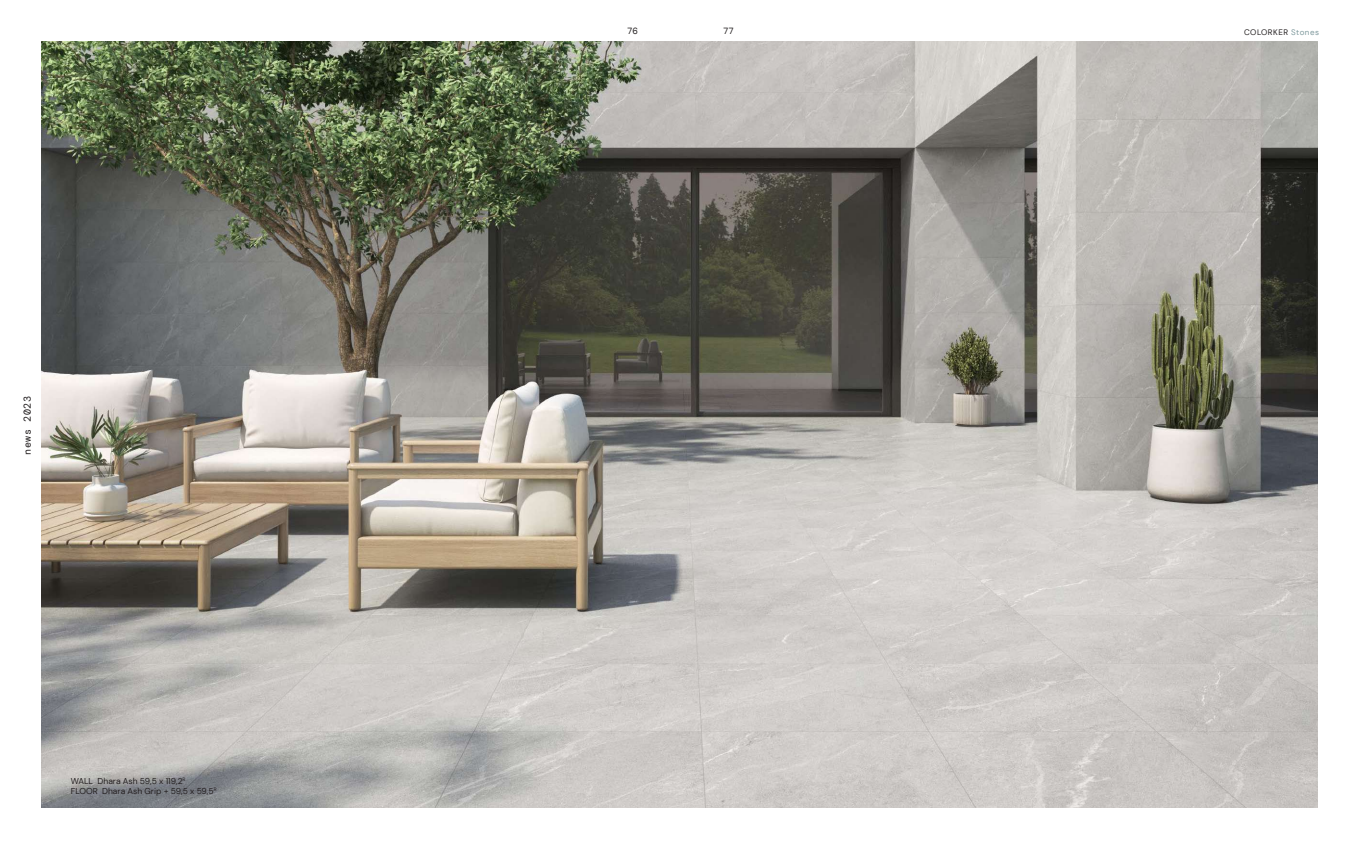
<style>
.page{position:relative;width:1361px;height:851px;background:#fff}
.page>*{position:absolute;margin:0;border:0;box-sizing:border-box;transform-origin:0 0}
.t1{font:10px "DM Mono";letter-spacing:.06em;color:#231f20}
.t2{font:9px "DM Mono";color:#231f20}
.t3{font:8.5px/10px "DM Sans";color:#231f20}
.t4{font:8px "DM Sans";letter-spacing:.06em;color:#231f20}
.s1{font-style:inherit}
.s2{color:#7e999d}
</style>
<div class="page">
<img style="left:41px;top:41px;width:1276px;height:765px">
<p class="t1" style="left:21px;top:455px;width:60px;rotate:-90deg">news 2023</p>
<p class="t3" style="left:71px;top:776px;width:147px">WALL Dhara Ash <span class="s1">59,5</span> x <span class="s1">119,2</span><sup>R<br></sup>FLOOR Dhara Ash <span class="s1">G</span>rip + <span class="s1">59,5</span> x <span class="s1">59,5</span><sup>R</sup></p>
<p class="t2" style="left:627px;top:26px;width:12px">76</p>
<p class="t2" style="left:723px;top:26px;width:12px">77</p>
<p class="t4" style="left:1244px;top:27px;width:76px">COLORKER <span class="s2">Stones</span></p>
</div>
